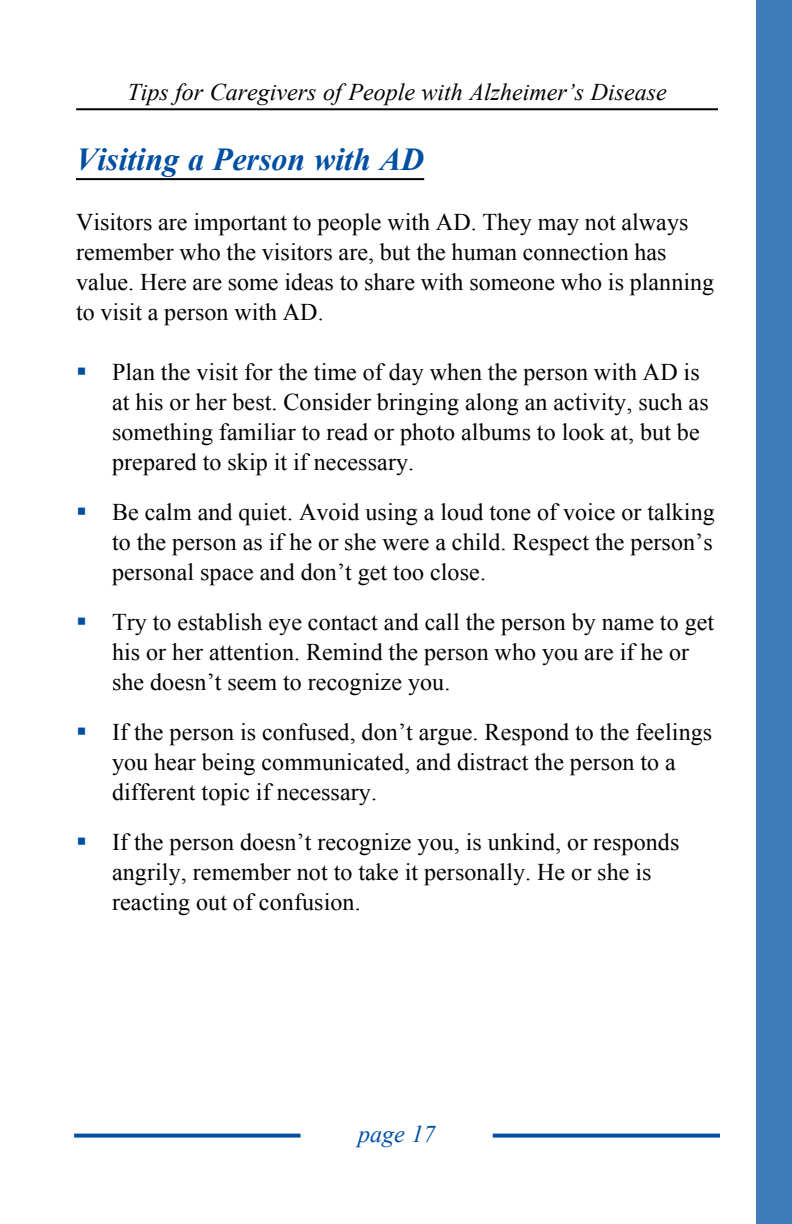
<style>
.page{position:relative;width:792px;height:1224px;background:#fff}
.page>*{position:absolute;margin:0;border:0;box-sizing:border-box;transform-origin:0 0}
.t1{font:italic 700 32px "Times New Roman";color:#004fa3}
.t2{font:24px/30px "Times New Roman";letter-spacing:.005em;color:#000}
.t3{font:italic 24px "Times New Roman";color:#000}
.t4{font:italic 24px "Times New Roman";color:#004fa3}
.s1{color:#004fa3}
</style>
<div class="page">
<hr style="left:76px;top:178px;width:348px;height:2px;background:#000">
<svg style="left:74px;top:1134px;width:227px;height:4px"></svg>
<svg style="left:493px;top:1134px;width:227px;height:4px"></svg>
<hr style="left:76px;top:108px;width:642px;height:2px;background:#000">
<div style="left:756px;top:0;width:36px;height:1224px;background:#407bba"></div>
<p class="t3" style="left:127px;top:76px;width:541px">Tips for Caregivers of People with Alzheimer’s Disease</p>
<h1 class="t1" style="left:76px;top:137px;width:350px">Visiting a Person with AD</h1>
<p class="t2" style="left:76px;top:207px;width:640px">Visitors are important to people with AD. They may not always remember who the visitors are, but the human connection has value. Here are some ideas to share with someone who is planning to visit a person with AD.</p>
<p class="t2" style="left:112px;top:357px;width:598px;text-indent:-36px"><span class="s1">▪</span> Plan the visit for the time of day when the person with AD is at his or her best. Consider bringing along an activity, such as something familiar to read or photo albums to look at, but be prepared to skip it if necessary.</p>
<p class="t2" style="left:112px;top:497px;width:604px;text-align:justify;text-indent:-36px"><span class="s1">▪</span> Be calm and quiet. Avoid using a loud tone of voice or talking to the person as if he or she were a child. Respect the person’s personal space and don’t get too close.</p>
<p class="t2" style="left:112px;top:607px;width:604px;text-indent:-36px"><span class="s1">▪</span> Try to establish eye contact and call the person by name to get his or her attention. Remind the person who you are if he or she doesn’t seem to recognize you.</p>
<p class="t2" style="left:112px;top:717px;width:602px;text-indent:-36px"><span class="s1">▪</span> If the person is confused, don’t argue. Respond to the feelings you hear being communicated, and distract the person to a different topic if necessary.</p>
<p class="t2" style="left:112px;top:827px;width:569px;text-indent:-36px"><span class="s1">▪</span> If the person doesn’t recognize you, is unkind, or responds angrily, remember not to take it personally. He or she is reacting out of confusion.</p>
<p class="t4" style="left:358px;top:1117px;width:79px">page 17</p>
</div>
